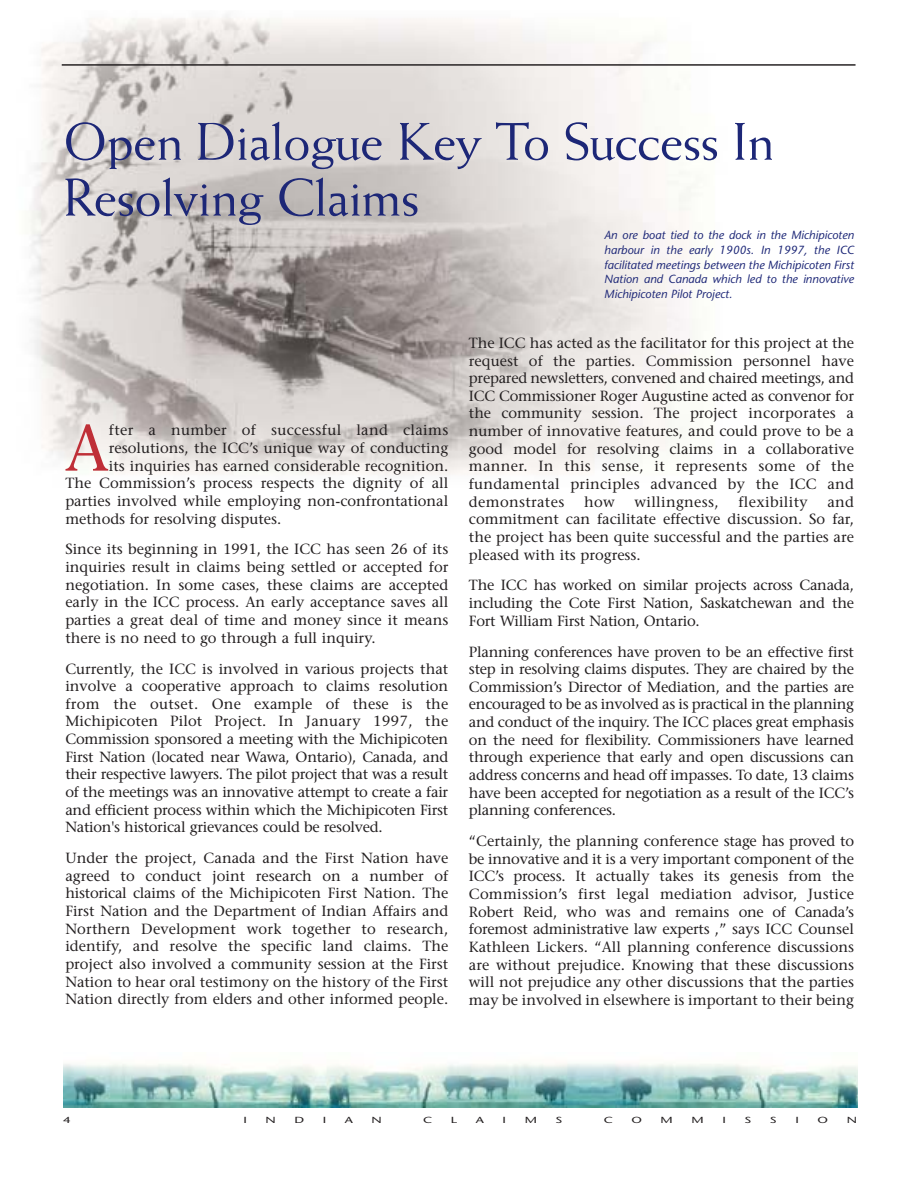
<style>
.page{position:relative;width:918px;height:1188px;background:#fff}
.page>*{position:absolute;margin:0;border:0;box-sizing:border-box;transform-origin:0 0}
.t1{font:65.1px "Stone Serif";color:#bf2f37}
.t2{font:52.95px/55.8px "Weiss";letter-spacing:-.015em;color:#1d2777}
.t3{font:14.7px/17.7px "Stone Serif";color:#231f20;text-align:justify}
.t4{font:14.7px "Stone Serif";letter-spacing:.025em;color:#231f20}
.t5{font:italic 11.7px/14.7px "Stone Sans";color:#1d2777;text-align:justify}
.t6{font:8.85px "Stone Sans";color:#231f20;scale:1.5 1}
</style>
<div class="page">
<img style="left:29px;top:15px;width:667px;height:461px">
<img style="left:63px;top:1063px;width:794px;height:44px">
<hr style="left:62px;top:64px;width:794px;height:2px;background:#231f20">
<h2 class="t2" style="left:63px;top:118px;width:713px">Open Dialogue Key To Success In<br>Resolving Claims</h2>
<p class="t5" style="left:604px;top:229px;width:251px">An ore boat tied to the dock in the Michipicoten harbour in the early 1900s. In 1997, the ICC facilitated meetings between the Michipicoten First Nation and Canada which led to the innovative Michipicoten Pilot Project.</p>
<h1 class="t1" style="left:65px;top:423px;width:46px">A</h1>
<p class="t4" style="left:109px;top:425px;width:341px">fter a number of successful land claims</p>
<p class="t3" style="left:109px;top:441px;width:341px">resolutions, the ICC’s unique way of conducting</p>
<p class="t3" style="left:109px;top:458px;width:341px">its inquiries has earned considerable recognition.</p>
<p class="t3" style="left:65px;top:476px;width:384px">The Commission’s process respects the dignity of all</p>
<p class="t3" style="left:65px;top:494px;width:384px">parties involved while employing non-confrontational</p>
<p class="t3" style="left:65px;top:511px;width:217px">methods for resolving disputes.</p>
<p class="t3" style="left:65px;top:542px;width:384px">Since its beginning in 1991, the ICC has seen 26 of its inquiries result in claims being settled or accepted for negotiation. In some cases, these claims are accepted early in the ICC process. An early acceptance saves all parties a great deal of time and money since it means there is no need to go through a full inquiry.</p>
<p class="t3" style="left:65px;top:661px;width:384px">Currently, the ICC is involved in various projects that involve a cooperative approach to claims resolution from the outset. One example of these is the Michipicoten Pilot Project. In January 1997, the Commission sponsored a meeting with the Michipicoten First Nation (located near Wawa, Ontario), Canada, and their respective lawyers. The pilot project that was a result of the meetings was an innovative attempt to create a fair and efficient process within which the Michipicoten First Nation's historical grievances could be resolved.</p>
<p class="t3" style="left:65px;top:851px;width:384px">Under the project, Canada and the First Nation have agreed to conduct joint research on a number of historical claims of the Michipicoten First Nation. The First Nation and the Department of Indian Affairs and Northern Development work together to research, identify, and resolve the specific land claims. The project also involved a community session at the First Nation to hear oral testimony on the history of the First Nation directly from elders and other informed people.</p>
<p class="t3" style="left:469px;top:335px;width:387px">The ICC has acted as the facilitator for this project at the request of the parties. Commission personnel have prepared newsletters, convened and chaired meetings, and ICC Commissioner Roger Augustine acted as convenor for the community session. The project incorporates a number of innovative features, and could prove to be a good model for resolving claims in a collaborative manner. In this sense, it represents some of the fundamental principles advanced by the ICC and demonstrates</p>
<p class="t3" style="left:584px;top:494px;width:32px">how</p>
<p class="t4" style="left:634px;top:496px;width:86px">willingness,</p>
<p class="t4" style="left:738px;top:496px;width:71px">flexibility</p>
<p class="t3" style="left:469px;top:494px;width:387px;text-indent:358px">and commitment can facilitate effective discussion. So far, the project has been quite successful and the parties are pleased with its progress.</p>
<p class="t3" style="left:469px;top:578px;width:387px">The ICC has worked on similar projects across Canada, including the Cote First Nation, Saskatchewan and the Fort William First Nation, Ontario.</p>
<p class="t3" style="left:469px;top:644px;width:387px">Planning conferences have proven to be an effective first step in resolving claims disputes. They are chaired by the Commission’s Director of Mediation, and the parties are encouraged to be as involved as is practical in the planning and conduct of the inquiry. The ICC places great emphasis on the need for flexibility. Commissioners have learned through experience that early and open discussions can address concerns and head off impasses. To date, 13 claims have been accepted for negotiation as a result of the ICC’s planning conferences.</p>
<p class="t3" style="left:469px;top:834px;width:387px">“Certainly, the planning conference stage has proved to be innovative and it is a very important component of the ICC’s process. It actually takes its genesis from the Commission’s first legal mediation advisor, Justice Robert Reid, who was and remains one of Canada’s foremost administrative law experts ,” says ICC Counsel Kathleen Lickers. “All planning conference discussions are without prejudice. Knowing that these discussions will not prejudice any other discussions that the parties may be involved in elsewhere is important to their being</p>
<p class="t6" style="left:63px;top:1116px;width:7px">4</p>
<p class="t6" style="left:243px;top:1116px;width:4px">I</p>
<p class="t6" style="left:265px;top:1116px;width:8px">N</p>
<p class="t6" style="left:294px;top:1116px;width:8px">D</p>
<p class="t6" style="left:323px;top:1116px;width:4px">I</p>
<p class="t6" style="left:345px;top:1116px;width:7px">A</p>
<p class="t6" style="left:372px;top:1116px;width:8px">N</p>
<p class="t6" style="left:423px;top:1116px;width:8px">C</p>
<p class="t6" style="left:451px;top:1116px;width:6px">L</p>
<p class="t6" style="left:476px;top:1116px;width:7px">A</p>
<p class="t6" style="left:503px;top:1116px;width:4px">I</p>
<p class="t6" style="left:525px;top:1116px;width:10px">M</p>
<p class="t6" style="left:556px;top:1116px;width:6px">S</p>
<p class="t6" style="left:604px;top:1116px;width:8px">C</p>
<p class="t6" style="left:631px;top:1116px;width:9px">O</p>
<p class="t6" style="left:661px;top:1116px;width:10px">M</p>
<p class="t6" style="left:691px;top:1116px;width:10px">M</p>
<p class="t6" style="left:722px;top:1116px;width:4px">I</p>
<p class="t6" style="left:744px;top:1116px;width:6px">S</p>
<p class="t6" style="left:770px;top:1116px;width:6px">S</p>
<p class="t6" style="left:795px;top:1116px;width:4px">I</p>
<p class="t6" style="left:818px;top:1116px;width:9px">O</p>
<p class="t6" style="left:847px;top:1116px;width:8px">N</p>
</div>
